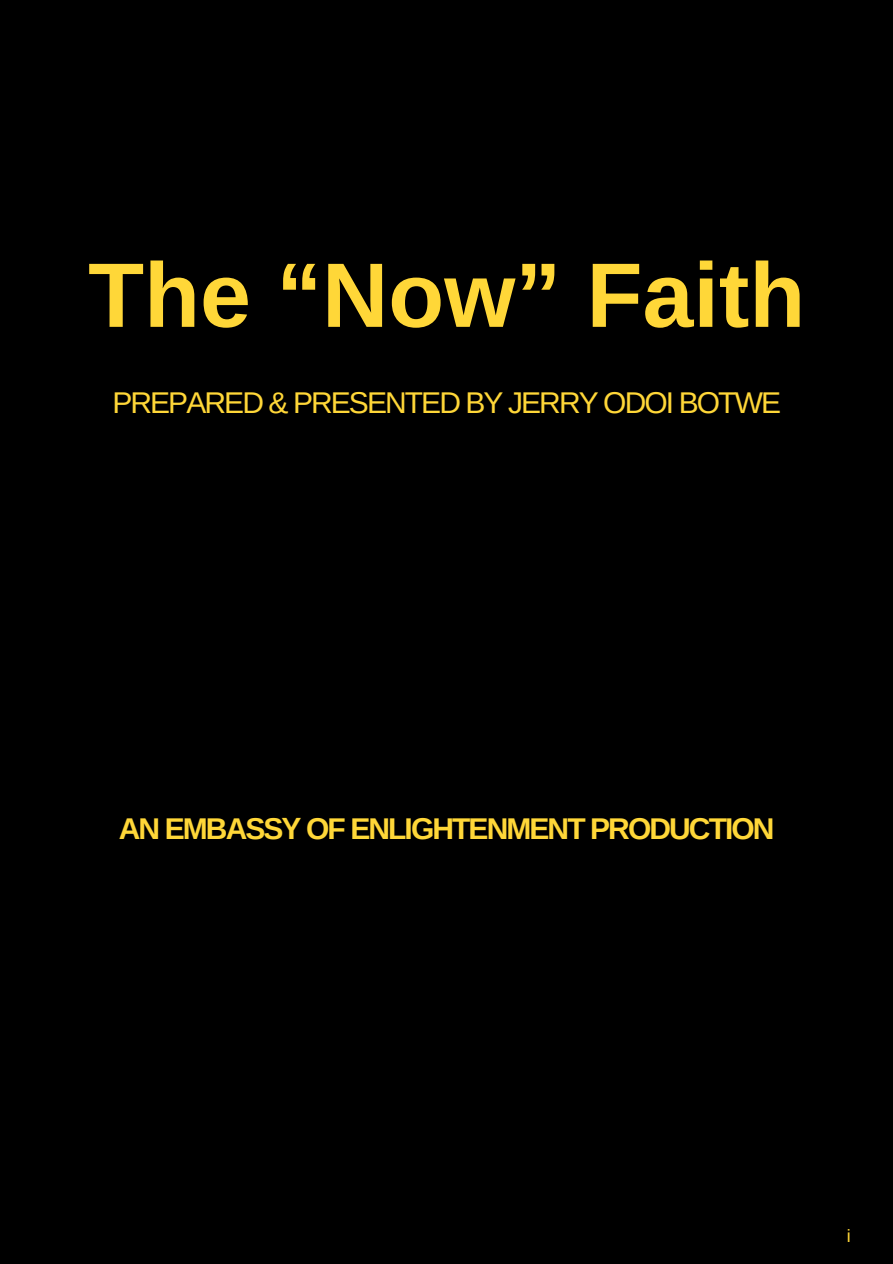
<style>
.page{position:relative;width:893px;height:1264px;background:#fff}
.page>*{position:absolute;margin:0;border:0;box-sizing:border-box;transform-origin:0 0}
.t1{font:700 91.5px "Arimo";color:#ffd738}
.t2{font:30px "Arimo";letter-spacing:-.065em;color:#ffd738}
.t3{font:700 30px "Arimo";letter-spacing:-.065em;color:#ffd738}
.t4{font:18px "Arimo";color:#ffd738}
</style>
<div class="page">
<div style="left:0;top:0;width:892px;height:1263px;background:#000"></div>
<p class="t1" style="left:88px;top:244px;width:718px">The “Now” Faith</p>
<h2 class="t2" style="left:112px;top:386px;width:670px">PREPARED &amp; PRESENTED BY JERRY ODOI BOTWE</h2>
<p class="t3" style="left:119px;top:811px;width:657px">AN EMBASSY OF ENLIGHTENMENT PRODUCTION</p>
<h1 class="t4" style="left:846px;top:1225px;width:5px">i</h1>
</div>
